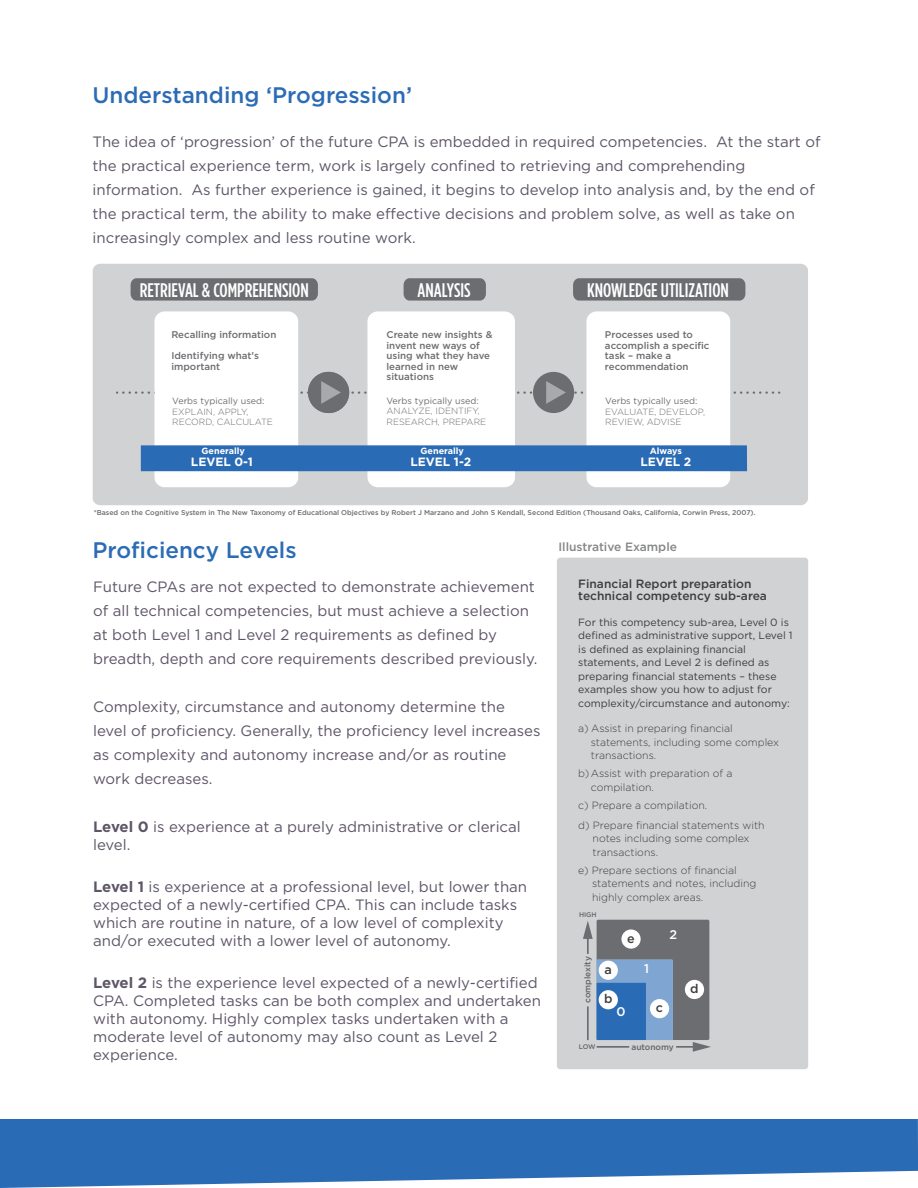
<style>
.page{position:relative;width:918px;height:1188px;background:#fff}
.page>*{position:absolute;margin:0;border:0;box-sizing:border-box;transform-origin:0 0}
.t1{font:500 22.5px "Gotham";color:#2c6cb5}
.t2{font:500 19.65px "Gotham Condensed";color:#fff}
.t3{font:15px/24px "Gotham";color:#5e5568}
.t4{font:500 12.6px "Gotham";color:#3e3e3f}
.t5{font:500 12.6px "Gotham";color:#fff}
.t6{font:500 12px/12px "Gotham";color:#3e3e3f}
.t7{font:700 12px "Gotham";color:#fff}
.t8{font:500 12px "Gotham";color:#858688}
.t9{font:300 10.5px/13.5px "Gotham";color:#3e3e3f}
.t10{font:10.5px/13.5px "Gotham";color:#3e3e3f}
.t11{font:500 9.75px/10.5px "Gotham";color:#6c6d70}
.t12{font:300 9px/10.5px "Gotham";color:#6c6d70}
.t13{font:9px "Gotham";color:#6c6d70}
.t14{font:700 9px "Gotham";color:#fff}
.t15{font:500 8.4px "Gotham";color:#626363}
.t16{font:500 7.05px "Gotham";color:#6c6d70}
.t17{font:500 6.75px "Gotham";color:#626363}
.s1{font-weight:700}
</style>
<div class="page">
<div style="left:557px;top:558px;width:251px;height:511px;background:#d1d2d4;border-radius:3px"></div>
<div style="left:0;top:1119px;width:918px;height:69px;background:#2a6bb5"></div>
<div style="left:93px;top:264px;width:715px;height:241px;background:#d1d2d4;border-radius:7px"></div>
<div style="left:154px;top:311px;width:144px;height:176px;background:#fff;border-radius:10px"></div>
<div style="left:368px;top:311px;width:147px;height:176px;background:#fff;border-radius:10px"></div>
<div style="left:586px;top:311px;width:144px;height:176px;background:#fff;border-radius:10px"></div>
<div style="left:141px;top:445px;width:606px;height:26px;background:#2a6bb5"></div>
<div style="left:131px;top:278px;width:187px;height:23px;background:#6c6d70;border-radius:6px"></div>
<div style="left:404px;top:278px;width:82px;height:23px;background:#6c6d70;border-radius:6px"></div>
<div style="left:573px;top:278px;width:172px;height:23px;background:#6c6d70;border-radius:6px"></div>
<div style="left:308px;top:372px;width:41px;height:41px;background:#6c6d70;border-radius:50%"></div>
<div style="left:533px;top:372px;width:41px;height:41px;background:#6c6d70;border-radius:50%"></div>
<svg style="left:117px;top:381px;width:663px;height:23px"></svg>
<div style="left:597px;top:920px;width:112px;height:120px;background:#6c6d70;border-radius:2px"></div>
<div style="left:597px;top:960px;width:76px;height:80px;background:#7fa6d2"></div>
<div style="left:597px;top:983px;width:49px;height:57px;background:#2a6bb5"></div>
<svg style="left:583px;top:921px;width:10px;height:33px"></svg>
<hr style="left:587px;top:1006px;width:2px;height:34px;background:#6c6d70">
<hr style="left:597px;top:1046px;width:32px;height:2px;background:#6c6d70">
<hr style="left:676px;top:1046px;width:20px;height:2px;background:#6c6d70">
<svg style="left:693px;top:1042px;width:18px;height:10px"></svg>
<div style="left:621px;top:929px;width:20px;height:20px;background:#fff;border-radius:50%"></div>
<div style="left:685px;top:980px;width:19px;height:19px;background:#fff;border-radius:50%"></div>
<div style="left:599px;top:961px;width:19px;height:19px;background:#fff;border-radius:50%"></div>
<div style="left:650px;top:999px;width:19px;height:19px;background:#fff;border-radius:50%"></div>
<div style="left:599px;top:990px;width:19px;height:19px;background:#fff;border-radius:50%"></div>
<h1 class="t1" style="left:93px;top:82px;width:321px">Understanding ‘Progression’</h1>
<p class="t3" style="left:93px;top:129px;width:730px">The idea of ‘progression’ of the future CPA is embedded in required competencies. At the start of the practical experience term, work is largely confined to retrieving and comprehending information. As further experience is gained, it begins to develop into analysis and, by the end of the practical term, the ability to make effective decisions and problem solve, as well as take on increasingly complex and less routine work.</p>
<h2 class="t2" style="left:140px;top:279px;width:171px">RETRIEVAL &amp; COMPREHENSION</h2>
<h2 class="t2" style="left:418px;top:278px;width:55px">ANALYSIS</h2>
<h2 class="t2" style="left:587px;top:278px;width:143px">KNOWLEDGE UTILIZATION</h2>
<p class="t11" style="left:171px;top:324px;width:107px;line-height:21px">Recalling information<br>Identifying what’s</p>
<p class="t11" style="left:171px;top:361px;width:50px">important</p>
<p class="t11" style="left:386px;top:330px;width:107px">Create new insights &amp; invent new ways of using what they have learned in new situations</p>
<p class="t11" style="left:605px;top:330px;width:106px">Processes used to accomplish a specific task – make a recommendation</p>
<p class="t13" style="left:605px;top:396px;width:94px">Verbs typically used:</p>
<p class="t12" style="left:605px;top:406px;width:101px">EVALUATE, DEVELOP,<br>REVIEW, ADVISE</p>
<p class="t13" style="left:387px;top:395px;width:94px">Verbs typically used:</p>
<p class="t12" style="left:387px;top:405px;width:101px">ANALYZE, IDENTIFY,<br>RESEARCH, PREPARE</p>
<p class="t13" style="left:172px;top:396px;width:94px">Verbs typically used:</p>
<p class="t12" style="left:172px;top:406px;width:102px">EXPLAIN, APPLY,<br>RECORD, CALCULATE</p>
<p class="t14" style="left:202px;top:446px;width:45px">Generally</p>
<p class="t7" style="left:191px;top:455px;width:63px">LEVEL 0-1</p>
<p class="t14" style="left:421px;top:446px;width:45px">Generally</p>
<p class="t7" style="left:410px;top:455px;width:62px">LEVEL 1-2</p>
<p class="t14" style="left:650px;top:446px;width:34px">Always</p>
<p class="t7" style="left:640px;top:455px;width:53px">LEVEL 2</p>
<p class="t16" style="left:94px;top:509px;width:663px">*Based on the Cognitive System in The New Taxonomy of Educational Objectives by Robert J Marzano and John S Kendall, Second Edition (Thousand Oaks, California, Corwin Press, 2007).</p>
<h1 class="t1" style="left:93px;top:537px;width:206px">Proficiency Levels</h1>
<p class="t3" style="left:93px;top:574px;width:446px">Future CPAs are not expected to demonstrate achievement of all technical competencies, but must achieve a selection at both Level 1 and Level 2 requirements as defined by breadth, depth and core requirements described previously.</p>
<p class="t3" style="left:93px;top:694px;width:449px">Complexity, circumstance and autonomy determine the level of proficiency. Generally, the proficiency level increases as complexity and autonomy increase and/or as routine work decreases.</p>
<p class="t3" style="left:93px;top:817px;width:429px;line-height:18px"><span class="s1">Level 0</span> is experience at a purely administrative or clerical level.</p>
<p class="t3" style="left:93px;top:877px;width:436px;line-height:18px"><span class="s1">Level 1</span> is experience at a professional level, but lower than expected of a newly-certified CPA. This can include tasks which are routine in nature, of a low level of complexity and/or executed with a lower level of autonomy.</p>
<p class="t3" style="left:93px;top:973px;width:450px;line-height:18px"><span class="s1">Level 2</span> is the experience level expected of a newly-certified CPA. Completed tasks can be both complex and undertaken with autonomy. Highly complex tasks undertaken with a moderate level of autonomy may also count as Level 2 experience.</p>
<p class="t8" style="left:558px;top:540px;width:120px">Illustrative Example</p>
<p class="t6" style="left:578px;top:577px;width:190px">Financial Report preparation technical competency sub-area</p>
<p class="t10" style="left:578px;top:615px;width:216px">For this competency sub-area, Level 0 is defined as administrative support, Level 1 is defined as explaining financial statements, and Level 2 is defined as preparing financial statements – these examples show you how to adjust for complexity/circumstance and autonomy:</p>
<p class="t9" style="left:591px;top:721px;width:190px;text-indent:-13px">a) Assist in preparing financial statements, including some complex transactions.</p>
<p class="t9" style="left:591px;top:766px;width:143px;text-indent:-13px">b)Assist with preparation of a compilation.</p>
<p class="t9" style="left:578px;top:795px;width:188px;line-height:20.2px">c) Prepare a compilation.<br>d) Prepare financial statements with</p>
<p class="t9" style="left:593px;top:832px;width:158px">notes including some complex transactions.</p>
<p class="t9" style="left:592px;top:863px;width:166px;text-indent:-14px">e) Prepare sections of financial statements and notes, including highly complex areas.</p>
<p class="t17" style="left:579px;top:911px;width:19px">HIGH</p>
<p class="t15" style="left:583px;top:1003px;width:48px;rotate:-90deg">complexity</p>
<p class="t4" style="left:605px;top:962px;width:9px">a</p>
<p class="t4" style="left:604px;top:992px;width:10px">b</p>
<p class="t4" style="left:627px;top:931px;width:9px">e</p>
<p class="t5" style="left:617px;top:1004px;width:11px">0</p>
<p class="t5" style="left:644px;top:961px;width:6px">1</p>
<p class="t5" style="left:669px;top:927px;width:9px">2</p>
<p class="t4" style="left:656px;top:1001px;width:9px">c</p>
<p class="t17" style="left:579px;top:1043px;width:18px">LOW</p>
<p class="t15" style="left:631px;top:1042px;width:44px">autonomy</p>
<p class="t4" style="left:690px;top:981px;width:10px">d</p>
</div>
